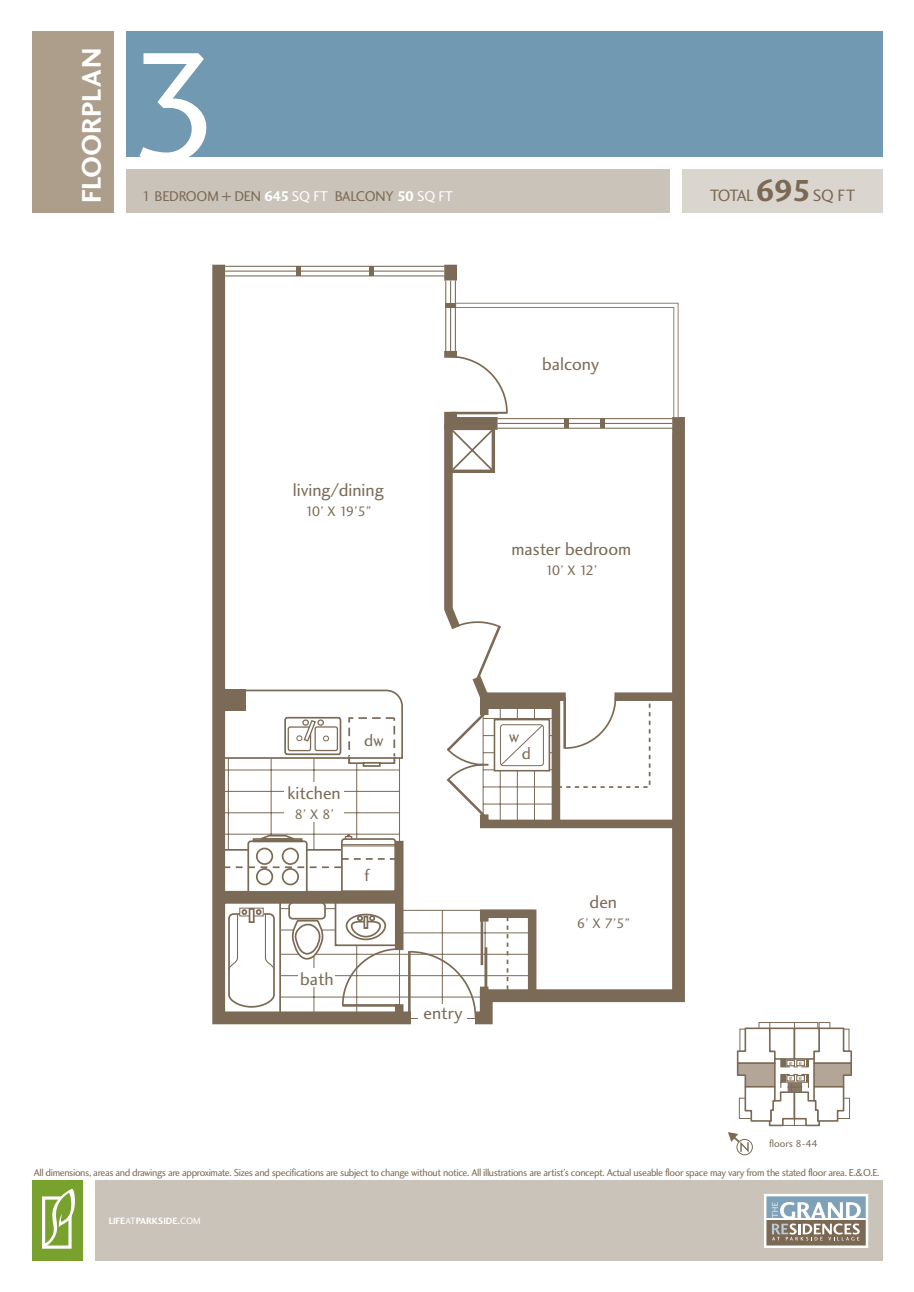
<style>
.page{position:relative;width:914px;height:1292px;background:#fff}
.page>*{position:absolute;margin:0;border:0;box-sizing:border-box;transform-origin:0 0}
.t1{font:160.65px "Charlotte Sans Book Plain";color:#fff}
.t2{font:27.82px "Charlotte Sans Bold Plain";color:#fff}
.t3{font:18.2px "Charlotte Sans Book Plain";color:#7b6a56}
.t4{font:17.15px "Charlotte Sans Book Plain";color:#7b6a56}
.t5{font:16.97px "Charlotte Sans Book Plain";letter-spacing:-.055em;color:#7c6954}
.t6{font:14.53px "Charlotte Sans Book Plain";letter-spacing:-.015em;color:#7c6954}
.t7{font:14.17px "Charlotte Sans Book Plain";letter-spacing:-.16em;color:#7b6a56}
.t8{font:10.5px "Charlotte Sans Book Plain";letter-spacing:-.035em;color:#7c6954}
.t9{font:10.5px "Charlotte Sans Book Plain";color:#7b6a56}
.t10{font:9.45px "Charlotte Sans Bold Plain";letter-spacing:-.005em;color:#fff}
.t11{font:7.17px "Charlotte Sans Book Plain";color:#7b6a56}
.s1{font-family:"Charlotte Sans Bold Plain";color:#fff}
.s2{color:#fff}
.s3{font-family:"Charlotte Sans Bold Plain";font-size:31.5px}
.s4{font-family:"Charlotte Sans Book Plain"}
</style>
<div class="page">
<div style="left:32px;top:161px;width:642px;height:55px;background:#c9c3ba"></div>
<div style="left:32px;top:32px;width:850px;height:127px;background:#7199b1"></div>
<div style="left:32px;top:1168px;width:55px;height:92px;background:#78a22d"></div>
<svg style="left:42px;top:1188px;width:33px;height:60px"></svg>
<svg style="left:212px;top:264px;width:245px;height:761px"></svg>
<svg style="left:390px;top:415px;width:295px;height:610px"></svg>
<div style="left:220px;top:689px;width:25px;height:22px;background:#7b6a56"></div>
<div style="left:484px;top:696px;width:70px;height:13px;background:#7b6a56"></div>
<div style="left:411px;top:1010px;width:63px;height:15px;background:#fff"></div>
<svg style="left:408px;top:905px;width:132px;height:114px"></svg>
<hr style="left:408px;top:951px;width:2px;height:66px;background:#7b6a56">
<div style="left:392px;top:950px;width:14px;height:54px;background:#fff"></div>
<div style="left:443px;top:358px;width:14px;height:54px;background:#fff"></div>
<div style="left:565px;top:691px;width:49px;height:12px;background:#fff"></div>
<svg style="left:450px;top:620px;width:53px;height:62px"></svg>
<div style="left:478px;top:715px;width:12px;height:48px;background:#fff"></div>
<div style="left:478px;top:765px;width:12px;height:49px;background:#fff"></div>
<svg style="left:444px;top:710px;width:43px;height:109px"></svg>
<svg style="left:555px;top:693px;width:96px;height:95px"></svg>
<hr style="left:483px;top:706px;width:1px;height:116px;background:#7b6a56">
<hr style="left:500px;top:706px;width:1px;height:116px;background:#7b6a56">
<hr style="left:517px;top:706px;width:1px;height:116px;background:#7b6a56">
<hr style="left:534px;top:706px;width:1px;height:116px;background:#7b6a56">
<hr style="left:483px;top:803px;width:72px;height:1px;background:#7b6a56">
<hr style="left:483px;top:786px;width:72px;height:1px;background:#7b6a56">
<hr style="left:483px;top:769px;width:72px;height:1px;background:#7b6a56">
<hr style="left:483px;top:752px;width:72px;height:1px;background:#7b6a56">
<hr style="left:483px;top:735px;width:72px;height:1px;background:#7b6a56">
<hr style="left:483px;top:718px;width:72px;height:1px;background:#7b6a56">
<hr style="left:280px;top:996px;width:252px;height:1px;background:#7b6a56">
<hr style="left:280px;top:975px;width:252px;height:1px;background:#7b6a56">
<hr style="left:280px;top:1018px;width:206px;height:1px;background:#7b6a56">
<hr style="left:280px;top:954px;width:252px;height:1px;background:#7b6a56">
<hr style="left:398px;top:932px;width:135px;height:1px;background:#7b6a56">
<hr style="left:398px;top:910px;width:135px;height:1px;background:#7b6a56">
<hr style="left:220px;top:812px;width:179px;height:1px;background:#7b6a56">
<hr style="left:220px;top:791px;width:179px;height:1px;background:#7b6a56">
<hr style="left:220px;top:834px;width:179px;height:1px;background:#7b6a56">
<hr style="left:220px;top:769px;width:179px;height:1px;background:#7b6a56">
<hr style="left:399px;top:899px;width:1px;height:116px;background:#7b6a56">
<hr style="left:356px;top:945px;width:1px;height:70px;background:#7b6a56">
<hr style="left:313px;top:937px;width:1px;height:78px;background:#7b6a56">
<hr style="left:485px;top:918px;width:1px;height:76px;background:#7b6a56">
<hr style="left:442px;top:910px;width:1px;height:109px;background:#7b6a56">
<hr style="left:399px;top:758px;width:1px;height:92px;background:#7b6a56">
<hr style="left:356px;top:763px;width:1px;height:76px;background:#7b6a56">
<hr style="left:313px;top:758px;width:1px;height:92px;background:#7b6a56">
<hr style="left:271px;top:758px;width:1px;height:78px;background:#7b6a56">
<hr style="left:228px;top:758px;width:1px;height:92px;background:#7b6a56">
<svg style="left:225px;top:264px;width:219px;height:17px"></svg>
<svg style="left:225px;top:266px;width:219px;height:10px"></svg>
<div style="left:225px;top:267px;width:219px;height:8px;background:#fff"></div>
<hr style="left:225px;top:270px;width:219px;height:2px;background:#7b6a56">
<hr style="left:369px;top:266px;width:4px;height:10px;background:#7b6a56">
<hr style="left:296px;top:266px;width:4px;height:10px;background:#7b6a56">
<div style="left:441px;top:281px;width:19px;height:70px;background:#fff"></div>
<svg style="left:445px;top:280px;width:11px;height:71px"></svg>
<div style="left:446px;top:280px;width:9px;height:71px;background:#fff"></div>
<hr style="left:450px;top:280px;width:1px;height:71px;background:#7b6a56">
<hr style="left:445px;top:303px;width:10px;height:4px;background:#7b6a56">
<div style="left:284px;top:782px;width:60px;height:39px;background:#fff"></div>
<div style="left:494px;top:719px;width:55px;height:51px;background:#fff"></div>
<div style="left:493px;top:719px;width:57px;height:52px;border:2px solid #7b6a56"></div>
<div style="left:500px;top:724px;width:44px;height:42px;border:1px solid #7b6a56;border-radius:3px"></div>
<svg style="left:500px;top:724px;width:43px;height:42px"></svg>
<svg style="left:223px;top:834px;width:177px;height:174px"></svg>
<div style="left:418px;top:1004px;width:49px;height:21px;background:#fff"></div>
<svg style="left:448px;top:300px;width:233px;height:174px"></svg>
<div style="left:87px;top:1172px;width:795px;height:88px;background:#c9c3ba"></div>
<div style="left:3px;top:1164px;width:880px;height:16px;background:#fff"></div>
<div style="left:83px;top:1172px;width:12px;height:100px;background:#fff"></div>
<div style="left:677px;top:161px;width:205px;height:56px;background:#dad5ce"></div>
<div style="left:120px;top:158px;width:765px;height:11px;background:#fff"></div>
<div style="left:32px;top:32px;width:84px;height:187px;background:#ad9e8c"></div>
<div style="left:114px;top:25px;width:11px;height:196px;background:#fff"></div>
<div style="left:25px;top:213px;width:862px;height:11px;background:#fff"></div>
<div style="left:670px;top:162px;width:12px;height:55px;background:#fff"></div>
<svg style="left:764px;top:1194px;width:104px;height:54px;background:#acafad"></svg>
<svg style="left:728px;top:1022px;width:124px;height:134px"></svg>
<div style="left:736px;top:1139px;width:16px;height:16px;border:1px solid #7b6a56;border-radius:50%"></div>
<h2 class="t2" style="left:81px;top:203px;width:157px;rotate:-90deg">FLOORPLAN</h2>
<h1 class="t1" style="left:129px;top:47px;width:99px">3</h1>
<h3 class="t6" style="left:142px;top:191px;width:312px">1 BEDROOM + DEN <span class="s1">645</span> <span class="s2">SQ FT</span> BALCONY <span class="s1">50</span> <span class="s2">SQ FT</span></h3>
<h3 class="t3" style="left:293px;top:482px;width:92px">living/dining</h3>
<h3 class="t7" style="left:305px;top:506px;width:67px">10’ X 19’5”</h3>
<h3 class="t3" style="left:542px;top:357px;width:59px">balcony</h3>
<h3 class="t3" style="left:511px;top:541px;width:121px">master bedroom</h3>
<h3 class="t7" style="left:545px;top:565px;width:53px">10’ X 12’</h3>
<h3 class="t3" style="left:287px;top:786px;width:55px">kitchen</h3>
<h3 class="t7" style="left:294px;top:809px;width:41px">8’ X 8’</h3>
<h3 class="t4" style="left:364px;top:734px;width:21px">dw</h3>
<h3 class="t4" style="left:364px;top:868px;width:6px">f</h3>
<h3 class="t3" style="left:300px;top:971px;width:35px">bath</h3>
<h3 class="t3" style="left:423px;top:1006px;width:41px">entry</h3>
<h3 class="t4" style="left:508px;top:729px;width:12px">w</h3>
<h3 class="t4" style="left:521px;top:746px;width:11px">d</h3>
<h3 class="t3" style="left:589px;top:895px;width:29px">den</h3>
<h3 class="t7" style="left:576px;top:918px;width:55px">6’ X 7’5”</h3>
<h3 class="t5" style="left:709px;top:189px;width:147px">TOTAL<span class="s3">695</span>SQ FT</h3>
<p class="t11" style="left:789px;top:1059px;width:15px">e e</p>
<p class="t11" style="left:789px;top:1075px;width:15px">e e</p>
<p class="t9" style="left:769px;top:1140px;width:50px">floors 8-44</p>
<p class="t8" style="left:34px;top:1168px;width:847px">All dimensions, areas and drawings are approximate. Sizes and specifications are subject to change without notice. All illustrations are artist’s concept. Actual useable floor space may vary from the stated floor area. E.&amp;O.E.</p>
<p class="t10" style="left:109px;top:1217px;width:94px">LIFE<span class="s4">AT</span>PARKSIDE.<span class="s4">COM</span></p>
</div>
